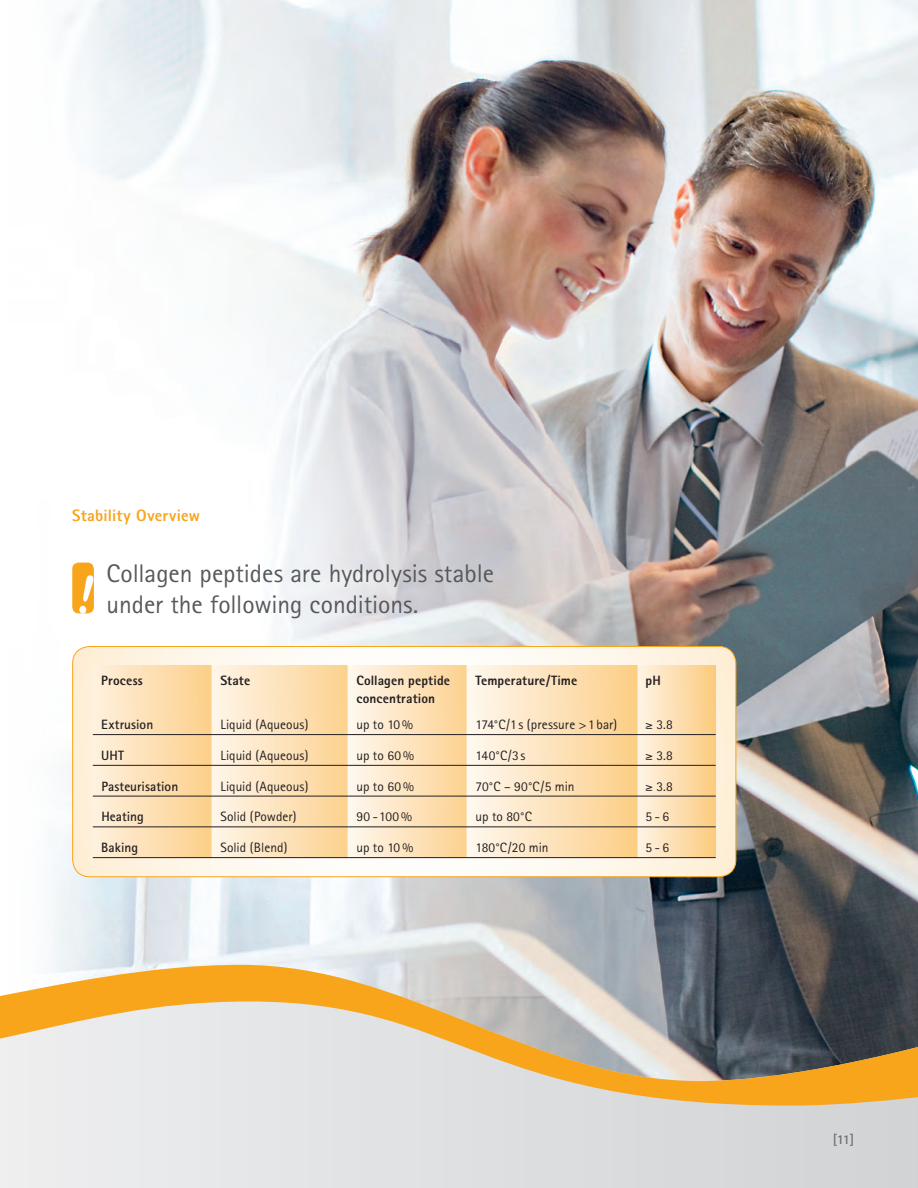
<style>
.page{position:relative;width:918px;height:1188px;background:#fff}
.page>*{position:absolute;margin:0;border:0;box-sizing:border-box;transform-origin:0 0}
.t1{font:25.5px/30.6px "Rotis Sans Serif";color:#57585a}
.t2{font:800 16.5px "Rotis Sans Serif";letter-spacing:.015em;color:#f9a51b}
.t3{font:13.5px "Rotis Sans Serif";color:#231f20}
.t4{font:800 13.5px "Rotis Sans Serif";letter-spacing:.01em;color:#231f20}
.t5{font:700 13.5px "Rotis Sans Serif";letter-spacing:.005em;color:#231f20}
.t6{font:700 13.5px "Rotis Sans Serif";color:#6c6d70}
</style>
<div class="page">
<img style="left:54px;top:0;width:864px;height:938px">
<svg style="left:0;top:1106px;width:918px;height:82px;background:#dfe0e2"></svg>
<svg style="left:0;top:938px;width:918px;height:168px;background:#c2b49c"></svg>
<svg style="left:73px;top:647px;width:663px;height:230px"></svg>
<div style="left:72px;top:646px;width:664px;height:231px;border:1px solid #f9a51b;border-radius:17px"></div>
<div style="left:93px;top:666px;width:119px;height:192px;background:linear-gradient(to right,#fdefdd,#facd88)"></div>
<div style="left:212px;top:666px;width:136px;height:192px;background:linear-gradient(to right,#fdf4e8,#fad08f)"></div>
<div style="left:348px;top:666px;width:119px;height:192px;background:linear-gradient(to right,#fdf6ee,#fbd08f)"></div>
<div style="left:467px;top:666px;width:170px;height:192px;background:linear-gradient(to right,#fdf6ef,#facd86)"></div>
<div style="left:637px;top:666px;width:79px;height:192px;background:linear-gradient(to right,#fdf2e5,#fac97d)"></div>
<hr style="left:93px;top:734px;width:623px;height:1px;background:#231f20">
<hr style="left:93px;top:765px;width:623px;height:1px;background:#231f20">
<hr style="left:93px;top:796px;width:623px;height:1px;background:#231f20">
<hr style="left:93px;top:827px;width:623px;height:1px;background:#231f20">
<hr style="left:93px;top:857px;width:623px;height:1px;background:#231f20">
<div style="left:72px;top:563px;width:22px;height:50px;background:#f9a51b;border-radius:6px"></div>
<svg style="left:79px;top:574px;width:15px;height:40px"></svg>
<p class="t2" style="left:72px;top:504px;width:129px">Stability Overview</p>
<h1 class="t1" style="left:107px;top:558px;width:389px">Collagen peptides are hydrolysis stable under the following conditions.</h1>
<p class="t4" style="left:101px;top:671px;width:43px">Process</p>
<p class="t4" style="left:220px;top:671px;width:31px">State</p>
<p class="t4" style="left:356px;top:671px;width:95px">Collagen peptide</p>
<p class="t4" style="left:475px;top:671px;width:103px">Temperature/Time</p>
<p class="t4" style="left:646px;top:671px;width:17px">pH</p>
<p class="t4" style="left:356px;top:689px;width:80px">concentration</p>
<p class="t5" style="left:101px;top:716px;width:54px">Extrusion</p>
<p class="t3" style="left:220px;top:717px;width:90px">Liquid (Aqueous)</p>
<p class="t3" style="left:356px;top:717px;width:58px">up to 10 %</p>
<p class="t3" style="left:475px;top:717px;width:143px">174°C/1s (pressure &gt; 1bar)</p>
<p class="t3" style="left:646px;top:717px;width:29px">≥ 3.8</p>
<p class="t5" style="left:101px;top:747px;width:24px">UHT</p>
<p class="t3" style="left:220px;top:747px;width:90px">Liquid (Aqueous)</p>
<p class="t3" style="left:356px;top:747px;width:59px">up to 60 %</p>
<p class="t3" style="left:476px;top:747px;width:52px">140°C/3s</p>
<p class="t3" style="left:646px;top:747px;width:29px">≥ 3.8</p>
<p class="t5" style="left:101px;top:777px;width:78px">Pasteurisation</p>
<p class="t3" style="left:220px;top:778px;width:90px">Liquid (Aqueous)</p>
<p class="t3" style="left:356px;top:778px;width:59px">up to 60 %</p>
<p class="t3" style="left:476px;top:778px;width:101px">70°C – 90°C/5 min</p>
<p class="t3" style="left:646px;top:778px;width:29px">≥ 3.8</p>
<p class="t5" style="left:101px;top:808px;width:44px">Heating</p>
<p class="t3" style="left:220px;top:809px;width:78px">Solid (Powder)</p>
<p class="t3" style="left:356px;top:809px;width:57px">90 – 100 %</p>
<p class="t3" style="left:475px;top:809px;width:58px">up to 80°C</p>
<p class="t3" style="left:646px;top:809px;width:25px">5 – 6</p>
<p class="t5" style="left:101px;top:839px;width:38px">Baking</p>
<p class="t3" style="left:220px;top:840px;width:69px">Solid (Blend)</p>
<p class="t3" style="left:356px;top:840px;width:58px">up to 10 %</p>
<p class="t3" style="left:476px;top:840px;width:74px">180°C/20 min</p>
<p class="t3" style="left:646px;top:840px;width:25px">5 – 6</p>
<p class="t6" style="left:833px;top:1131px;width:23px">[11]</p>
</div>
